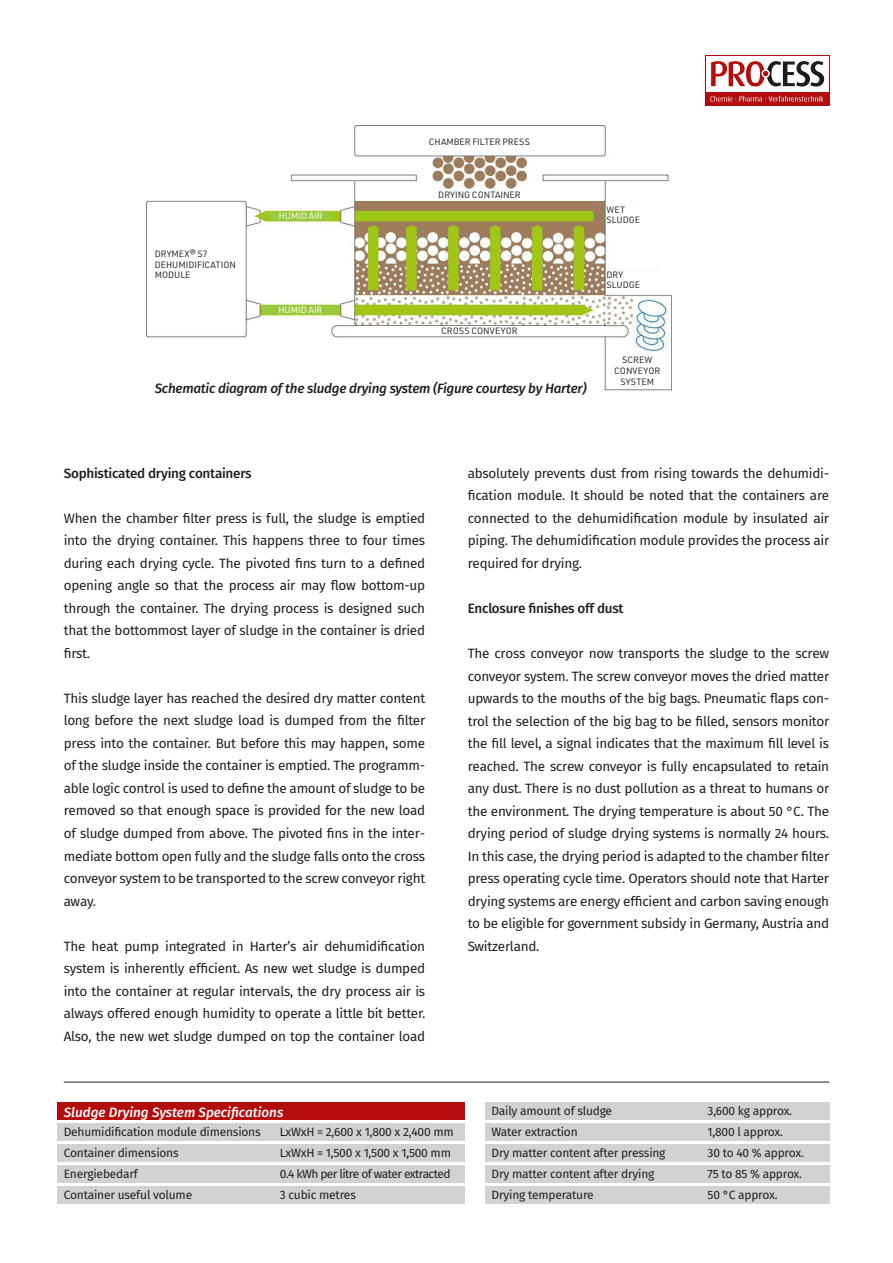
<style>
.page{position:relative;width:893px;height:1263px;background:#fff}
.page>*{position:absolute;margin:0;border:0;box-sizing:border-box;transform-origin:0 0}
.t1{font:13.5px/22.5px "Fira Sans";letter-spacing:-.02em;color:#231f20;text-align:justify}
.t2{font:italic 500 13.5px "Fira Sans";letter-spacing:-.02em;color:#231f20}
.t3{font:500 13.5px "Fira Sans";letter-spacing:-.02em;color:#231f20}
.t4{font:italic 500 13.5px "Fira Sans";color:#fff}
.t5{font:12px "Fira Sans";letter-spacing:-.02em;color:#231f20}
.t6{font:12px "Fira Sans";letter-spacing:-.05em;color:#231f20}
.t7{font:9px/10.8px "URWDIN";color:#231f20}
.t8{font:9px "URWDIN";color:#fff}
</style>
<div class="page">
<img style="left:146px;top:125px;width:525px;height:266px">
<div style="left:57px;top:1186px;width:408px;height:17px;background:#d1d2d4"></div>
<div style="left:485px;top:1186px;width:344px;height:17px;background:#d1d2d4"></div>
<div style="left:485px;top:1102px;width:344px;height:17px;background:#d1d2d4"></div>
<div style="left:485px;top:1123px;width:344px;height:17px;background:#d1d2d4"></div>
<div style="left:485px;top:1144px;width:344px;height:17px;background:#d1d2d4"></div>
<div style="left:485px;top:1165px;width:344px;height:17px;background:#d1d2d4"></div>
<div style="left:57px;top:1102px;width:408px;height:17px;background:#b50d0d"></div>
<div style="left:57px;top:1123px;width:408px;height:17px;background:#d1d2d4"></div>
<div style="left:57px;top:1144px;width:408px;height:17px;background:#d1d2d4"></div>
<div style="left:57px;top:1165px;width:408px;height:17px;background:#d1d2d4"></div>
<svg style="left:705px;top:55px;width:124px;height:37px"></svg>
<div style="left:706px;top:56px;width:122px;height:49px;background:#fff"></div>
<div style="left:705px;top:92px;width:124px;height:14px;background:#b50d0d"></div>
<svg style="left:711px;top:61px;width:113px;height:26px"></svg>
<svg style="left:710px;top:96px;width:113px;height:6px"></svg>
<hr style="left:64px;top:1082px;width:765px;height:1px;background:#231f20">
<div style="left:155px;top:250px;width:86px;height:51px;background:#fff"></div>
<div style="left:606px;top:356px;width:62px;height:32px;background:#fff"></div>
<div style="left:606px;top:206px;width:62px;height:32px;background:#fff"></div>
<div style="left:606px;top:271px;width:62px;height:22px;background:#fff"></div>
<div style="left:356px;top:128px;width:247px;height:23px;background:#fff"></div>
<div style="left:356px;top:192px;width:247px;height:9px;background:#fff"></div>
<div style="left:356px;top:326px;width:247px;height:10px;background:#fff"></div>
<div style="left:269px;top:211px;width:63px;height:10px;background:#99ca3b"></div>
<div style="left:262px;top:305px;width:77px;height:10px;background:#99ca3b"></div>
<p class="t7" style="left:429px;top:137px;width:102px">CHAMBER FILTER PRESS</p>
<p class="t7" style="left:155px;top:248px;width:83px">DRYMEX® S7<br>DEHUMIDIFICATION<br>MODULE</p>
<p class="t8" style="left:279px;top:210px;width:46px">HUMID AIR</p>
<p class="t8" style="left:278px;top:304px;width:46px">HUMID AIR</p>
<p class="t7" style="left:438px;top:189px;width:84px">DRYING CONTAINER</p>
<p class="t7" style="left:441px;top:325px;width:78px">CROSS CONVEYOR</p>
<p class="t2" style="left:155px;top:378px;width:433px">Schematic diagram of the sludge drying system (Figure courtesy by Harter)</p>
<p class="t7" style="left:606px;top:204px;width:35px">WET<br>SLUDGE</p>
<p class="t7" style="left:606px;top:269px;width:35px">DRY<br>SLUDGE</p>
<p class="t7" style="left:614px;top:354px;width:48px;text-align:center">SCREW<br>CONVEYOR<br>SYSTEM</p>
<p class="t3" style="left:64px;top:464px;width:189px">Sophisticated drying containers</p>
<p class="t1" style="left:64px;top:507px;width:363px">When the chamber filter press is full, the sludge is emptied into the drying container. This happens three to four times during each drying cycle. The pivoted fins turn to a defined opening angle so that the process air may flow bottom-up through the container. The drying process is designed such that the bottommost layer of sludge in the container is dried first.</p>
<p class="t1" style="left:64px;top:687px;width:363px">This sludge layer has reached the desired dry matter content long before the next sludge load is dumped from the filter press into the container. But before this may happen, some of the sludge inside the container is emptied. The programm&shy;able logic control is used to define the amount of sludge to be removed so that enough space is provided for the new load of sludge dumped from above. The pivoted fins in the inter&shy;mediate bottom open fully and the sludge falls onto the cross conveyor system to be transported to the screw conveyor right away.</p>
<p class="t1" style="left:64px;top:934px;width:363px">The heat pump integrated in Harter’s air dehumidification system is inherently efficient. As new wet sludge is dumped into the container at regular intervals, the dry process air is always offered enough humidity to operate a little bit better.<br>Also, the new wet sludge dumped on top the container load</p>
<p class="t1" style="left:468px;top:462px;width:363px">absolutely prevents dust from rising towards the dehumidi&shy;fication module. It should be noted that the containers are connected to the dehumidification module by insulated air piping. The dehumidification module provides the process air required for drying.</p>
<p class="t3" style="left:468px;top:599px;width:157px">Enclosure finishes off dust</p>
<p class="t1" style="left:468px;top:642px;width:363px">The cross conveyor now transports the sludge to the screw conveyor system. The screw conveyor moves the dried matter upwards to the mouths of the big bags. Pneumatic flaps con&shy;trol the selection of the big bag to be filled, sensors monitor the fill level, a signal indicates that the maximum fill level is reached. The screw conveyor is fully encapsulated to retain any dust. There is no dust pollution as a threat to humans or the environment. The drying temperature is about 50 °C. The drying period of sludge drying systems is normally 24 hours.<br>In this case, the drying period is adapted to the chamber filter press operating cycle time. Operators should note that Harter drying systems are energy efficient and carbon saving enough to be eligible for government subsidy in Germany, Austria and Switzerland.</p>
<p class="t4" style="left:64px;top:1101px;width:221px">Sludge Drying System Specifications</p>
<p class="t5" style="left:64px;top:1124px;width:198px">Dehumidification module dimensions</p>
<p class="t5" style="left:280px;top:1124px;width:175px">LxWxH = 2,600 x 1,800 x 2,400 mm</p>
<p class="t5" style="left:64px;top:1145px;width:116px">Container dimensions</p>
<p class="t5" style="left:280px;top:1145px;width:173px">LxWxH = 1,500 x 1,500 x 1,500 mm</p>
<p class="t5" style="left:64px;top:1166px;width:76px">Energiebedarf</p>
<p class="t6" style="left:280px;top:1166px;width:172px">0.4 kWh per litre of water extracted</p>
<p class="t5" style="left:64px;top:1187px;width:130px">Container useful volume</p>
<p class="t5" style="left:280px;top:1187px;width:78px">3 cubic metres</p>
<p class="t5" style="left:492px;top:1102px;width:122px">Daily amount of sludge</p>
<p class="t5" style="left:708px;top:1102px;width:86px">3,600 kg approx.</p>
<p class="t5" style="left:492px;top:1123px;width:88px">Water extraction</p>
<p class="t5" style="left:708px;top:1123px;width:77px">1,800 l approx.</p>
<p class="t5" style="left:492px;top:1144px;width:175px">Dry matter content after pressing</p>
<p class="t5" style="left:708px;top:1144px;width:98px">30 to 40 % approx.</p>
<p class="t5" style="left:492px;top:1165px;width:164px">Dry matter content after drying</p>
<p class="t5" style="left:708px;top:1165px;width:96px">75 to 85 % approx.</p>
<p class="t5" style="left:492px;top:1186px;width:104px">Drying temperature</p>
<p class="t5" style="left:708px;top:1186px;width:71px">50 °C approx.</p>
</div>
